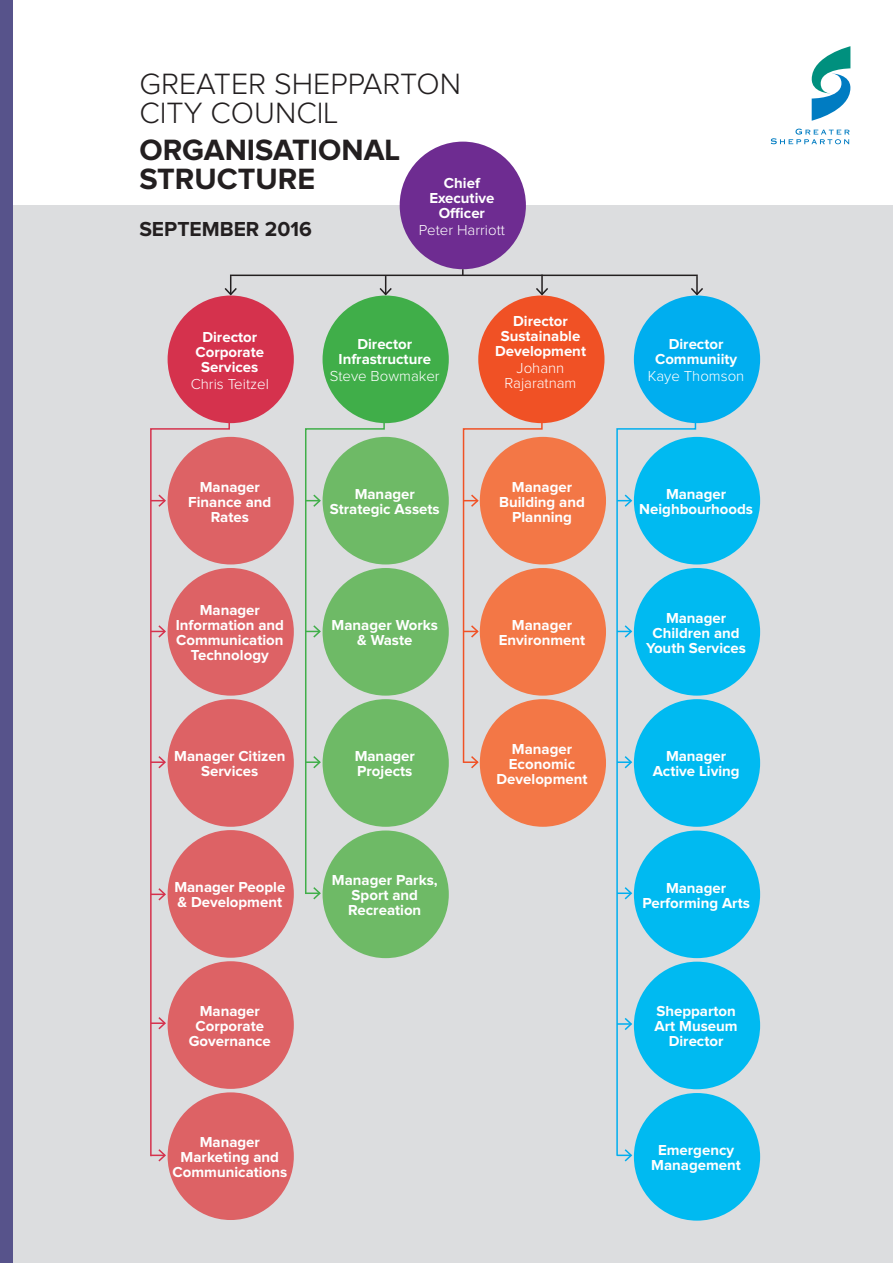
<style>
.page{position:relative;width:893px;height:1263px;background:#fff}
.page>*{position:absolute;margin:0;border:0;box-sizing:border-box;transform-origin:0 0}
.t1{font:300 30.45px/29.5px "Proxima Nova";color:#231f20}
.t2{font:700 30.45px/29.5px "Proxima Nova";color:#231f20}
.t3{font:700 21px "Proxima Nova";color:#231f20}
.t4{font:700 15px/15px "Proxima Nova";color:#fff;text-align:center}
.t5{font:300 15px/15px "Proxima Nova";color:#fff;text-align:center}
</style>
<div class="page">
<div style="left:0;top:205px;width:893px;height:1058px;background:#dcdddf"></div>
<svg style="left:150px;top:408px;width:81px;height:750px"></svg>
<svg style="left:616px;top:408px;width:81px;height:749px"></svg>
<hr style="left:230px;top:275px;width:468px;height:1px;background:#231f20">
<svg style="left:224px;top:276px;width:14px;height:19px"></svg>
<svg style="left:534px;top:276px;width:16px;height:19px"></svg>
<svg style="left:378px;top:276px;width:15px;height:19px"></svg>
<svg style="left:689px;top:276px;width:14px;height:19px"></svg>
<svg style="left:151px;top:624px;width:16px;height:15px"></svg>
<svg style="left:617px;top:624px;width:16px;height:15px"></svg>
<svg style="left:151px;top:754px;width:16px;height:16px"></svg>
<svg style="left:151px;top:1015px;width:16px;height:16px"></svg>
<svg style="left:151px;top:887px;width:16px;height:15px"></svg>
<svg style="left:151px;top:1147px;width:16px;height:15px"></svg>
<svg style="left:462px;top:408px;width:81px;height:361px"></svg>
<svg style="left:617px;top:754px;width:16px;height:16px"></svg>
<svg style="left:305px;top:408px;width:81px;height:493px"></svg>
<svg style="left:617px;top:885px;width:16px;height:16px"></svg>
<svg style="left:617px;top:1016px;width:16px;height:16px"></svg>
<svg style="left:617px;top:1147px;width:16px;height:15px"></svg>
<div style="left:323px;top:295px;width:126px;height:128px;background:#40ae49;border-radius:50%"></div>
<div style="left:478px;top:295px;width:126px;height:128px;background:#f05125;border-radius:50%"></div>
<div style="left:634px;top:295px;width:126px;height:128px;background:#00aeef;border-radius:50%"></div>
<div style="left:168px;top:295px;width:126px;height:128px;background:#d5324d;border-radius:50%"></div>
<div style="left:168px;top:437px;width:126px;height:127px;background:#dd6265;border-radius:50%"></div>
<div style="left:168px;top:830px;width:126px;height:128px;background:#dd6265;border-radius:50%"></div>
<div style="left:323px;top:437px;width:126px;height:127px;background:#6eba66;border-radius:50%"></div>
<div style="left:480px;top:437px;width:126px;height:127px;background:#f37746;border-radius:50%"></div>
<div style="left:634px;top:437px;width:126px;height:127px;background:#00baf1;border-radius:50%"></div>
<div style="left:168px;top:568px;width:126px;height:128px;background:#dd6265;border-radius:50%"></div>
<div style="left:168px;top:961px;width:126px;height:128px;background:#dd6265;border-radius:50%"></div>
<div style="left:323px;top:568px;width:126px;height:128px;background:#6eba66;border-radius:50%"></div>
<div style="left:480px;top:568px;width:126px;height:128px;background:#f37746;border-radius:50%"></div>
<div style="left:634px;top:568px;width:126px;height:128px;background:#00baf1;border-radius:50%"></div>
<div style="left:634px;top:830px;width:126px;height:128px;background:#00baf1;border-radius:50%"></div>
<div style="left:168px;top:699px;width:126px;height:128px;background:#dd6265;border-radius:50%"></div>
<div style="left:168px;top:1092px;width:126px;height:128px;background:#dd6265;border-radius:50%"></div>
<div style="left:323px;top:699px;width:126px;height:128px;background:#6eba66;border-radius:50%"></div>
<div style="left:480px;top:699px;width:126px;height:128px;background:#f37746;border-radius:50%"></div>
<div style="left:634px;top:699px;width:126px;height:128px;background:#00baf1;border-radius:50%"></div>
<div style="left:634px;top:962px;width:126px;height:127px;background:#00baf1;border-radius:50%"></div>
<div style="left:323px;top:830px;width:126px;height:128px;background:#6eba66;border-radius:50%"></div>
<div style="left:634px;top:1093px;width:126px;height:127px;background:#00baf1;border-radius:50%"></div>
<div style="left:400px;top:142px;width:126px;height:127px;background:#6e2c91;border-radius:50%"></div>
<svg style="left:812px;top:46px;width:38px;height:75px"></svg>
<svg style="left:771px;top:129px;width:79px;height:15px"></svg>
<div style="left:0;top:0;width:12px;height:1263px;background:#57538b"></div>
<svg style="left:462px;top:269px;width:2px;height:6px"></svg>
<h1 class="t1" style="left:139px;top:70px;width:323px">GREATER SHEPPARTON<br>CITY COUNCIL</h1>
<h1 class="t2" style="left:139px;top:136px;width:262px">ORGANISATIONAL<br>STRUCTURE</h1>
<h2 class="t3" style="left:139px;top:219px;width:174px">SEPTEMBER 2016</h2>
<p class="t4" style="left:429px;top:176px;width:67px">Chief<br>Executive<br>Officer</p>
<p class="t5" style="left:419px;top:223px;width:88px">Peter Harriott</p>
<p class="t4" style="left:196px;top:330px;width:70px">Director<br>Corporate<br>Services</p>
<p class="t5" style="left:191px;top:377px;width:80px">Chris Teitzel</p>
<p class="t4" style="left:339px;top:337px;width:94px">Director<br>Infrastructure</p>
<p class="t5" style="left:330px;top:369px;width:111px">Steve Bowmaker</p>
<p class="t4" style="left:495px;top:314px;width:93px">Director<br>Sustainable<br>Development</p>
<p class="t5" style="left:505px;top:361px;width:73px">Johann<br>Rajaratnam</p>
<p class="t4" style="left:655px;top:337px;width:84px">Director<br>Communiity</p>
<p class="t5" style="left:648px;top:369px;width:98px">Kaye Thomson</p>
<p class="t4" style="left:188px;top:480px;width:85px">Manager<br>Finance and<br>Rates</p>
<p class="t4" style="left:176px;top:603px;width:110px">Manager<br>Information and<br>Communication<br>Technology</p>
<p class="t4" style="left:174px;top:749px;width:113px">Manager Citizen<br>Services</p>
<p class="t4" style="left:174px;top:880px;width:112px;text-align:left">Manager People &amp; Development</p>
<p class="t4" style="left:189px;top:1004px;width:84px">Manager<br>Corporate<br>Governance</p>
<p class="t4" style="left:173px;top:1135px;width:116px">Manager<br>Marketing and<br>Communications</p>
<p class="t4" style="left:330px;top:487px;width:111px">Manager<br>Strategic Assets</p>
<p class="t4" style="left:499px;top:480px;width:87px">Manager<br>Building and<br>Planning</p>
<p class="t4" style="left:639px;top:487px;width:115px">Manager<br>Neighbourhoods</p>
<p class="t4" style="left:332px;top:618px;width:108px">Manager Works &amp; Waste</p>
<p class="t4" style="left:499px;top:618px;width:88px">Manager<br>Environment</p>
<p class="t4" style="left:646px;top:611px;width:101px">Manager<br>Children and<br>Youth Services</p>
<p class="t4" style="left:355px;top:749px;width:62px;text-align:left">Manager<br>Projects</p>
<p class="t4" style="left:496px;top:742px;width:93px">Manager<br>Economic<br>Development</p>
<p class="t4" style="left:653px;top:749px;width:88px">Manager<br>Active Living</p>
<p class="t4" style="left:332px;top:873px;width:107px">Manager Parks,<br>Sport and<br>Recreation</p>
<p class="t4" style="left:642px;top:881px;width:109px">Manager<br>Performing Arts</p>
<p class="t4" style="left:655px;top:1004px;width:85px">Shepparton<br>Art Museum<br>Director</p>
<p class="t4" style="left:651px;top:1143px;width:91px">Emergency<br>Management</p>
</div>
